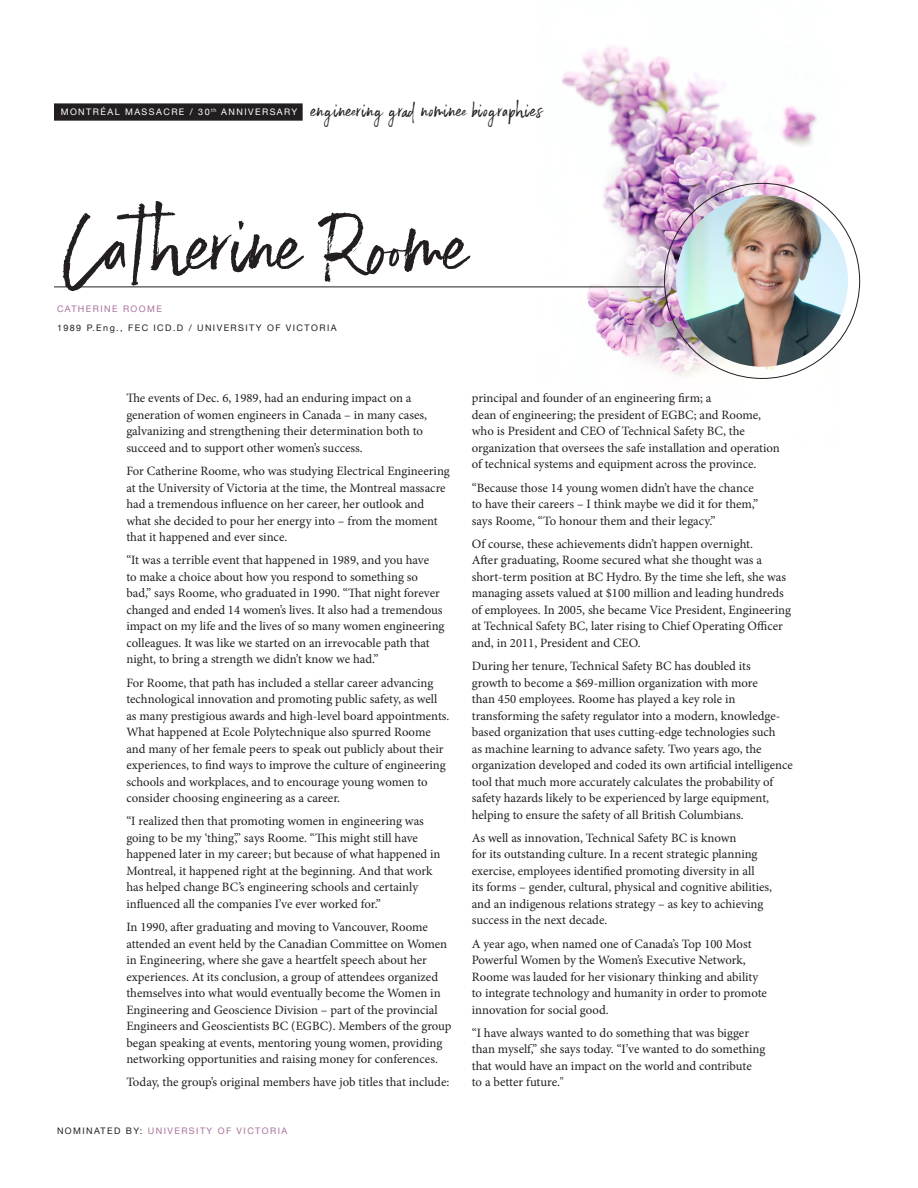
<style>
.page{position:relative;width:918px;height:1188px;background:#fff}
.page>*{position:absolute;margin:0;border:0;box-sizing:border-box;transform-origin:0 0}
.t1{font:118.95px "Emmeline";letter-spacing:-.02em;color:#231f20}
.t2{font:28.65px "Emmeline";letter-spacing:.02em;color:#231f20}
.t3{font:12.75px/16.5px "Minion Pro";color:#231f20}
.t4{font:9px "Helvetica Neue";letter-spacing:.16em;color:#a8729b}
.t5{font:9px "Helvetica Neue";letter-spacing:.16em;color:#231f20}
.t6{font:9px "Helvetica Neue";letter-spacing:.16em;color:#fff}
.s1{color:#231f20}
</style>
<div class="page">
<img style="left:539px;top:46px;width:303px;height:333px">
<div style="left:54px;top:103px;width:249px;height:18px;background:#231f20"></div>
<img style="left:676px;top:195px;width:172px;height:172px;border-radius:86px">
<hr style="left:54px;top:287px;width:611px;height:1px;background:#231f20">
<p class="t6" style="left:61px;top:105px;width:238px">MONTRÉAL MASSACRE / 30 <sup>th</sup> ANNIVERSARY</p>
<p class="t2" style="left:310px;top:94px;width:234px">engineering grad nominee biographies</p>
<p class="t1" style="left:63px;top:176px;width:405px">Catherine Roome</p>
<p class="t4" style="left:57px;top:302px;width:107px">CATHERINE ROOME</p>
<p class="t5" style="left:57px;top:321px;width:281px">1989 P.Eng., FEC ICD.D / UNIVERSITY OF VICTORIA</p>
<p class="t3" style="left:126px;top:390px;width:302px">The events of Dec. 6, 1989, had an enduring impact on a generation of women engineers in Canada – in many cases, galvanizing and strengthening their determination both to succeed and to support other women’s success.</p>
<p class="t3" style="left:126px;top:463px;width:325px">For Catherine Roome, who was studying Electrical Engineering at the University of Victoria at the time, the Montreal massacre had a tremendous influence on her career, her outlook and what she decided to pour her energy into – from the moment that it happened and ever since.</p>
<p class="t3" style="left:126px;top:552px;width:320px">“It was a terrible event that happened in 1989, and you have<br>to make a choice about how you respond to something so bad,” says Roome, who graduated in 1990. “That night forever changed and ended 14 women’s lives. It also had a tremendous impact on my life and the lives of so many women engineering colleagues. It was like we started on an irrevocable path that night, to bring a strength we didn’t know we had.”</p>
<p class="t3" style="left:126px;top:674px;width:325px">For Roome, that path has included a stellar career advancing technological innovation and promoting public safety, as well as many prestigious awards and high-level board appointments.<br>What happened at Ecole Polytechnique also spurred Roome and many of her female peers to speak out publicly about their experiences, to find ways to improve the culture of engineering schools and workplaces, and to encourage young women to consider choosing engineering as a career.</p>
<p class="t3" style="left:126px;top:813px;width:316px">“I realized then that promoting women in engineering was going to be my ‘thing’,” says Roome. “This might still have happened later in my career; but because of what happened in Montreal, it happened right at the beginning. And that work has helped change BC’s engineering schools and certainly influenced all the companies I’ve ever worked for.”</p>
<p class="t3" style="left:126px;top:919px;width:327px">In 1990, after graduating and moving to Vancouver, Roome attended an event held by the Canadian Committee on Women in Engineering, where she gave a heartfelt speech about her experiences. At its conclusion, a group of attendees organized themselves into what would eventually become the Women in Engineering and Geoscience Division – part of the provincial Engineers and Geoscientists BC (EGBC). Members of the group began speaking at events, mentoring young women, providing networking opportunities and raising money for conferences.</p>
<p class="t3" style="left:126px;top:1074px;width:324px">Today, the group’s original members have job titles that include:</p>
<p class="t4" style="left:57px;top:1124px;width:232px"><span class="s1">NOMINATED BY:</span> UNIVERSITY OF VICTORIA</p>
<p class="t3" style="left:472px;top:390px;width:310px">principal and founder of an engineering firm; a<br>dean of engineering; the president of EGBC; and Roome, who is President and CEO of Technical Safety BC, the organization that oversees the safe installation and operation of technical systems and equipment across the province.</p>
<p class="t3" style="left:472px;top:479px;width:288px">“Because those 14 young women didn’t have the chance to have their careers – I think maybe we did it for them,” says Roome, “To honour them and their legacy.”</p>
<p class="t3" style="left:472px;top:536px;width:321px">Of course, these achievements didn’t happen overnight.<br>After graduating, Roome secured what she thought was a short-term position at BC Hydro. By the time she left, she was managing assets valued at $100 million and leading hundreds of employees. In 2005, she became Vice President, Engineering at Technical Safety BC, later rising to Chief Operating Officer and, in 2011, President and CEO.</p>
<p class="t3" style="left:472px;top:658px;width:323px">During her tenure, Technical Safety BC has doubled its<br>growth to become a $69-million organization with more<br>than 450 employees. Roome has played a key role in transforming the safety regulator into a modern, knowledge&shy;based organization that uses cutting-edge technologies such<br>as machine learning to advance safety. Two years ago, the organization developed and coded its own artificial intelligence tool that much more accurately calculates the probability of safety hazards likely to be experienced by large equipment, helping to ensure the safety of all British Columbians.</p>
<p class="t3" style="left:472px;top:830px;width:302px">As well as innovation, Technical Safety BC is known<br>for its outstanding culture. In a recent strategic planning exercise, employees identified promoting diversity in all<br>its forms – gender, cultural, physical and cognitive abilities, and an indigenous relations strategy – as key to achieving success in the next decade.</p>
<p class="t3" style="left:472px;top:935px;width:297px">A year ago, when named one of Canada’s Top 100 Most Powerful Women by the Women’s Executive Network, Roome was lauded for her visionary thinking and ability to integrate technology and humanity in order to promote innovation for social good.</p>
<p class="t3" style="left:472px;top:1025px;width:295px">“I have always wanted to do something that was bigger than myself,” she says today. “I’ve wanted to do something that would have an impact on the world and contribute<br>to a better future."</p>
</div>
